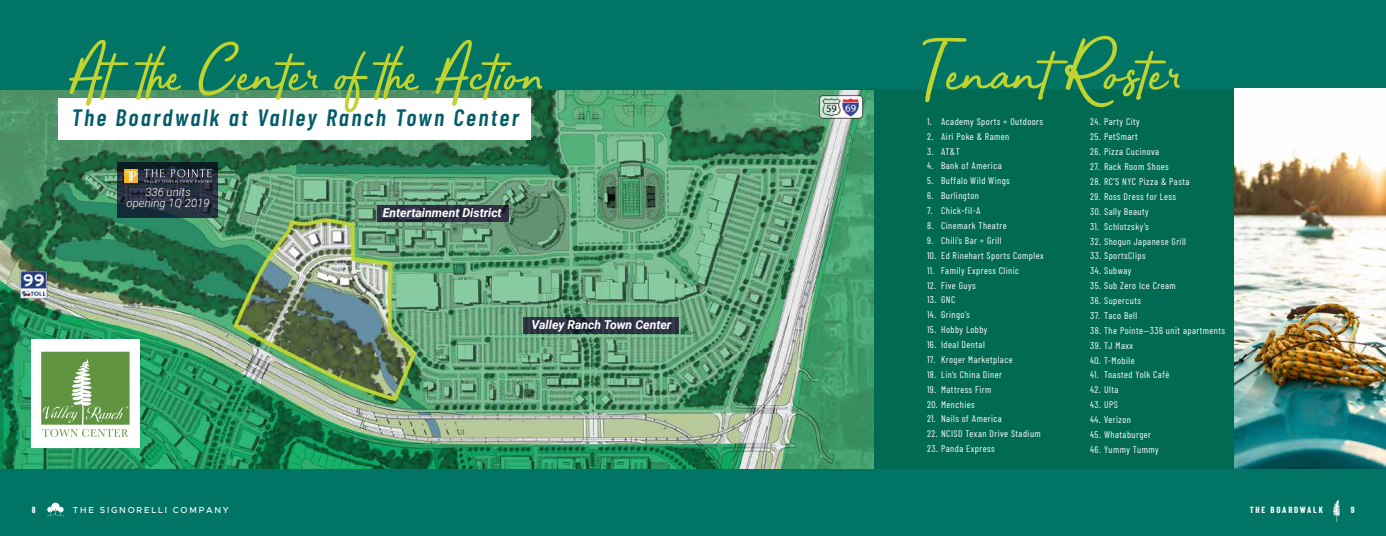
<style>
.page{position:relative;width:1386px;height:536px;background:#007565}
.page>*{position:absolute;margin:0;border:0;box-sizing:border-box;transform-origin:0 0}
.t1{font:74.38px "Bahagia";color:#c1d32f}
.t2{font:70.88px "Bahagia";color:#c1d32f}
.t3{font:italic 600 23.62px "Barlow Condensed";letter-spacing:.1em;color:#035c67}
.t4{font:italic 700 12.25px "Roboto";color:#fff}
.t5{font:italic 300 11.38px/11.4px "Roboto";color:#fff;text-align:center}
.t6{font:9.62px "Barlow Condensed";letter-spacing:.05em;color:#fff}
.t7{font:500 8.75px "Metropolis";letter-spacing:.2em;color:#fff}
.t8{font:700 8.75px "Barlow Condensed";letter-spacing:.2em;color:#fff}
</style>
<div class="page">
<div style="left:849px;top:89px;width:537px;height:380px;background:#006a53"></div>
<img style="left:0;top:90px;width:873px;height:378px">
<div style="left:58px;top:98px;width:473px;height:41px;background:#fff"></div>
<img style="left:1235px;top:89px;width:151px;height:379px">
<div style="left:32px;top:339px;width:108px;height:108px;background:#fff"></div>
<svg style="left:41px;top:351px;width:89px;height:85px;background:#83ac6a"></svg>
<svg style="left:524px;top:317px;width:155px;height:16px;background:#2c3042"></svg>
<svg style="left:377px;top:205px;width:131px;height:16px;background:#2d2e42"></svg>
<svg style="left:118px;top:162px;width:100px;height:55px;background:#202c39"></svg>
<svg style="left:144px;top:169px;width:68px;height:14px"></svg>
<div style="left:124px;top:169px;width:14px;height:14px;background:#f1b821"></div>
<svg style="left:126px;top:171px;width:11px;height:11px"></svg>
<svg style="left:1333px;top:499px;width:7px;height:23px"></svg>
<svg style="left:47px;top:502px;width:17px;height:14px"></svg>
<h2 class="t2" style="left:68px;top:23px;width:477px">At the Center of the Action</h2>
<h3 class="t3" style="left:71px;top:103px;width:449px">The Boardwalk at Valley Ranch Town Center</h3>
<p class="t5" style="left:127px;top:186px;width:84px">336 units opening 1Q 2019</p>
<p class="t4" style="left:383px;top:204px;width:120px">Entertainment District</p>
<p class="t4" style="left:532px;top:316px;width:141px">Valley Ranch Town Center</p>
<h1 class="t1" style="left:921px;top:19px;width:261px">Tenant Roster</h1>
<p class="t6" style="left:927px;top:115px;width:118px">1. Academy Sports + Outdoors</p>
<p class="t6" style="left:927px;top:130px;width:84px">2. Airi Poke &amp; Ramen</p>
<p class="t6" style="left:927px;top:145px;width:34px">3. AT&amp;T</p>
<p class="t6" style="left:927px;top:160px;width:76px">4. Bank of America</p>
<p class="t6" style="left:927px;top:175px;width:84px">5. Buffalo Wild Wings</p>
<p class="t6" style="left:927px;top:190px;width:53px">6. Burlington</p>
<p class="t6" style="left:927px;top:204px;width:55px">7. Chick-fil-A</p>
<p class="t6" style="left:927px;top:219px;width:81px">8. Cinemark Theatre</p>
<p class="t6" style="left:927px;top:234px;width:76px">9. Chili’s Bar + Grill</p>
<p class="t6" style="left:927px;top:249px;width:118px">10. Ed Rinehart Sports Complex</p>
<p class="t6" style="left:927px;top:264px;width:94px">11. Family Express Clinic</p>
<p class="t6" style="left:927px;top:279px;width:50px">12. Five Guys</p>
<p class="t6" style="left:927px;top:294px;width:30px">13. GNC</p>
<p class="t6" style="left:927px;top:309px;width:44px">14. Gringo’s</p>
<p class="t6" style="left:927px;top:323px;width:62px">15. Hobby Lobby</p>
<p class="t6" style="left:927px;top:338px;width:59px">16. Ideal Dental</p>
<p class="t6" style="left:927px;top:353px;width:87px">17. Kroger Marketplace</p>
<p class="t6" style="left:927px;top:368px;width:77px">18. Lin’s China Diner</p>
<p class="t6" style="left:927px;top:383px;width:66px">19. Mattress Firm</p>
<p class="t6" style="left:927px;top:398px;width:49px">20. Menchies</p>
<p class="t6" style="left:927px;top:413px;width:76px">21. Nails of America</p>
<p class="t6" style="left:927px;top:428px;width:115px">22. NCISD Texan Drive Stadium</p>
<p class="t6" style="left:927px;top:442px;width:69px">23. Panda Express</p>
<p class="t6" style="left:1090px;top:116px;width:51px">24. Party City</p>
<p class="t6" style="left:1090px;top:131px;width:49px">25. PetSmart</p>
<p class="t6" style="left:1090px;top:146px;width:70px">26. Pizza Cucinova</p>
<p class="t6" style="left:1090px;top:160px;width:80px">27. Rack Room Shoes</p>
<p class="t6" style="left:1090px;top:175px;width:101px">28. RC’S NYC Pizza &amp; Pasta</p>
<p class="t6" style="left:1090px;top:190px;width:87px">29. Ross Dress for Less</p>
<p class="t6" style="left:1090px;top:205px;width:60px">30. Sally Beauty</p>
<p class="t6" style="left:1090px;top:220px;width:60px">31. Schlotzsky’s</p>
<p class="t6" style="left:1090px;top:235px;width:97px">32. Shogun Japanese Grill</p>
<p class="t6" style="left:1090px;top:250px;width:57px">33. SportsClips</p>
<p class="t6" style="left:1090px;top:265px;width:43px">34. Subway</p>
<p class="t6" style="left:1090px;top:279px;width:87px">35. Sub Zero Ice Cream</p>
<p class="t6" style="left:1090px;top:294px;width:52px">36. Supercuts</p>
<p class="t6" style="left:1090px;top:309px;width:49px">37. Taco Bell</p>
<p class="t6" style="left:1090px;top:324px;width:137px">38. The Pointe—336 unit apartments</p>
<p class="t6" style="left:1090px;top:339px;width:45px">39. TJ Maxx</p>
<p class="t6" style="left:1090px;top:354px;width:46px">40. T-Mobile</p>
<p class="t6" style="left:1090px;top:369px;width:81px">41. Toasted Yolk Café</p>
<p class="t6" style="left:1090px;top:384px;width:30px">42. Ulta</p>
<p class="t6" style="left:1090px;top:398px;width:29px">43. UPS</p>
<p class="t6" style="left:1090px;top:413px;width:42px">44. Verizon</p>
<p class="t6" style="left:1090px;top:428px;width:63px">45. Whataburger</p>
<p class="t6" style="left:1090px;top:443px;width:70px">46. Yummy Tummy</p>
<p class="t8" style="left:32px;top:504px;width:5px">8</p>
<p class="t7" style="left:73px;top:504px;width:157px">THE SIGNORELLI COMPANY</p>
<p class="t8" style="left:1250px;top:504px;width:75px">THE BOARDWALK</p>
<p class="t8" style="left:1351px;top:504px;width:5px">9</p>
</div>
